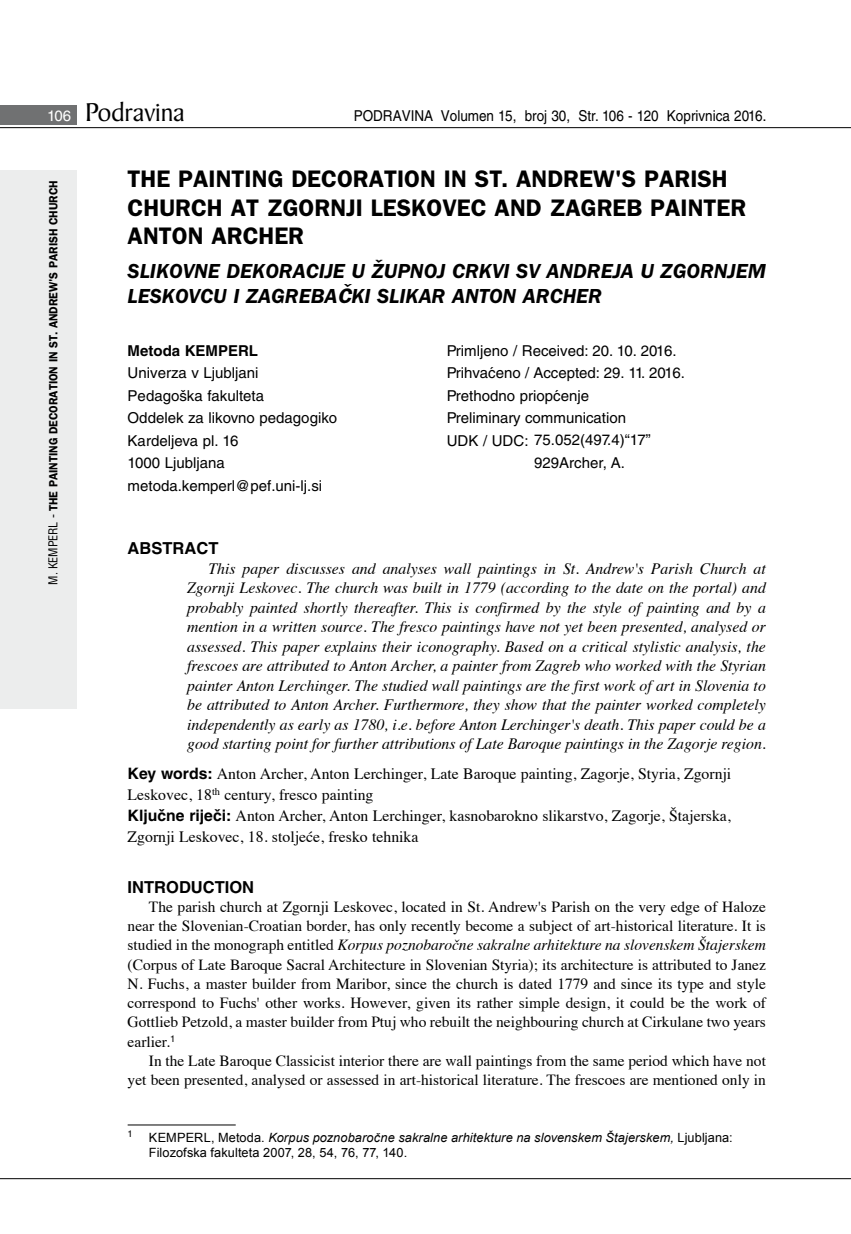
<style>
.page{position:relative;width:851px;height:1234px;background:#fff}
.page>*{position:absolute;margin:0;border:0;box-sizing:border-box;transform-origin:0 0}
.t1{font:27.6px "Baker Signet BT";color:#000}
.t2{font:600 24px/28.8px "ITC Franklin Gothic Skin 29";color:#000}
.t3{font:italic 600 21px/25.2px "ITC Franklin Gothic Skin 29";color:#000}
.t4{font:700 16.5px "Helvetica LT Skin 29";color:#000}
.t5{font:italic 15.75px/19.5px "Times";color:#000;text-align:justify}
.t6{font:15.75px/21px "Times";color:#000}
.t7{font:15.45px/19.2px "Times";color:#000;text-align:justify}
.t8{font:15px/22.5px "Helvetica LT Skin 29";color:#000}
.t9{font:15px "Helvetica LT Skin 29";color:#000;scale:.9 1}
.t10{font:700 15px "Helvetica LT Skin 29";color:#000}
.t11{font:12.75px/15.3px "Arial";letter-spacing:.005em;color:#000}
.t12{font:600 12px "ITC Franklin Gothic Skin 29";letter-spacing:-.005em;color:#000;scale:.95 1}
.t13{font:9.45px "Helvetica LT Skin 29";color:#000}
.s1{font-family:"Helvetica LT Skin 29";font-size:15px;color:#fff}
.s2{font-family:"Helvetica LT Skin 29";font-weight:400;font-stretch:condensed}
.s3{font-family:"Helvetica LT Skin 29";font-weight:700}
.s4{font-style:italic}
</style>
<div class="page">
<div style="left:0;top:170px;width:77px;height:538px;background:#eceded"></div>
<div style="left:0;top:105px;width:77px;height:19px;background:#707172"></div>
<hr style="left:0;top:127px;width:850px;height:1px;background:#000">
<hr style="left:0;top:1177px;width:850px;height:1px;background:#000">
<hr style="left:128px;top:1124px;width:108px;height:1px;background:#000">
<h1 class="t1" style="left:47px;top:95px;width:139px"><span class="s1">106</span> Podravina</h1>
<p class="t9" style="left:353px;top:107px;width:460px">PODRAVINA Volumen 15, broj 30, Str. 106 - 120 Koprivnica 2016.</p>
<p class="t12" style="left:46px;top:584px;width:427px;rotate:-90deg"><span class="s2">M. KEMPERL -</span> THE PAINTING DECORATION IN ST. ANDREW'S PARISH CHURCH</p>
<h2 class="t2" style="left:128px;top:164px;width:620px">THE PAINTING DECORATION IN ST. ANDREW'S PARISH<br>CHURCH AT ZGORNJI LESKOVEC AND ZAGREB PAINTER<br>ANTON ARCHER</h2>
<h3 class="t3" style="left:128px;top:259px;width:639px">SLIKOVNE DEKORACIJE U ŽUPNOJ CRKVI SV ANDREJA U ZGORNJEM<br>LESKOVCU I ZAGREBAČKI SLIKAR ANTON ARCHER</h3>
<p class="t10" style="left:128px;top:341px;width:132px">Metoda KEMPERL</p>
<p class="t8" style="left:446px;top:339px;width:231px">Primljeno / Received: 20. 10. 2016.</p>
<p class="t8" style="left:128px;top:361px;width:132px">Univerza v Ljubljani</p>
<p class="t8" style="left:446px;top:361px;width:239px">Prihvaćeno / Accepted: 29. 11. 2016.</p>
<p class="t8" style="left:128px;top:384px;width:138px">Pedagoška fakulteta</p>
<p class="t8" style="left:446px;top:384px;width:144px">Prethodno priopćenje</p>
<p class="t8" style="left:128px;top:406px;width:211px">Oddelek za likovno pedagogiko</p>
<p class="t8" style="left:446px;top:406px;width:181px">Preliminary communication</p>
<p class="t8" style="left:128px;top:429px;width:112px">Kardeljeva pl. 16</p>
<p class="t8" style="left:446px;top:428px;width:205px">UDK / UDC: 75.052(497.4)“17”</p>
<p class="t8" style="left:128px;top:451px;width:196px">1000 Ljubljana metoda.kemperl@pef.uni-lj.si</p>
<p class="t8" style="left:534px;top:451px;width:92px">929Archer, A.</p>
<p class="t4" style="left:128px;top:538px;width:92px">ABSTRACT</p>
<p class="t5" style="left:187px;top:557px;width:580px;text-indent:21px">This paper discusses and analyses wall paintings in St. Andrew's Parish Church at Zgornji Leskovec. The church was built in 1779 (according to the date on the portal) and probably painted shortly thereafter. This is confirmed by the style of painting and by a mention in a written source. The fresco paintings have not yet been presented, analysed or assessed. This paper explains their iconography. Based on a critical stylistic analysis, the frescoes are attributed to Anton Archer, a painter from Zagreb who worked with the Styrian painter Anton Lerchinger. The studied wall paintings are the first work of art in Slovenia to be attributed to Anton Archer. Furthermore, they show that the painter worked completely independently as early as 1780, i.e. before Anton Lerchinger's death. This paper could be a good starting point for further attributions of Late Baroque paintings in the Zagorje region.</p>
<p class="t6" style="left:128px;top:761px;width:605px"><span class="s3">Key words:</span> Anton Archer, Anton Lerchinger, Late Baroque painting, Zagorje, Styria, Zgornji Leskovec, 18<sup>th</sup> century, fresco painting<br><span class="s3">Ključne riječi:</span> Anton Archer, Anton Lerchinger, kasnobarokno slikarstvo, Zagorje, Štajerska, Zgornji Leskovec, 18. stoljeće, fresko tehnika</p>
<p class="t4" style="left:128px;top:876px;width:128px">INTRODUCTION</p>
<p class="t7" style="left:128px;top:895px;width:639px;text-indent:21px">The parish church at Zgornji Leskovec, located in St. Andrew's Parish on the very edge of Haloze near the Slovenian-Croatian border, has only recently become a subject of art-historical literature. It is studied in the monograph entitled <span class="s4">Korpus poznobaročne sakralne arhitekture na slovenskem Štajerskem </span>(Corpus of Late Baroque Sacral Architecture in Slovenian Styria); its architecture is attributed to Janez N. Fuchs, a master builder from Maribor, since the church is dated 1779 and since its type and style correspond to Fuchs' other works. However, given its rather simple design, it could be the work of Gottlieb Petzold, a master builder from Ptuj who rebuilt the neighbouring church at Cirkulane two years earlier.<sup>1</sup></p>
<p class="t7" style="left:128px;top:1049px;width:639px;text-align:right">In the Late Baroque Classicist interior there are wall paintings from the same period which have not yet been presented, analysed or assessed in art-historical literature. The frescoes are mentioned only in</p>
<p class="t13" style="left:128px;top:1128px;width:7px">1</p>
<p class="t11" style="left:149px;top:1129px;width:585px">KEMPERL, Metoda. <span class="s4">Korpus poznobaročne sakralne arhitekture na slovenskem Štajerskem,</span> Ljubljana:<br>Filozofska fakulteta 2007, 28, 54, 76, 77, 140.</p>
</div>
